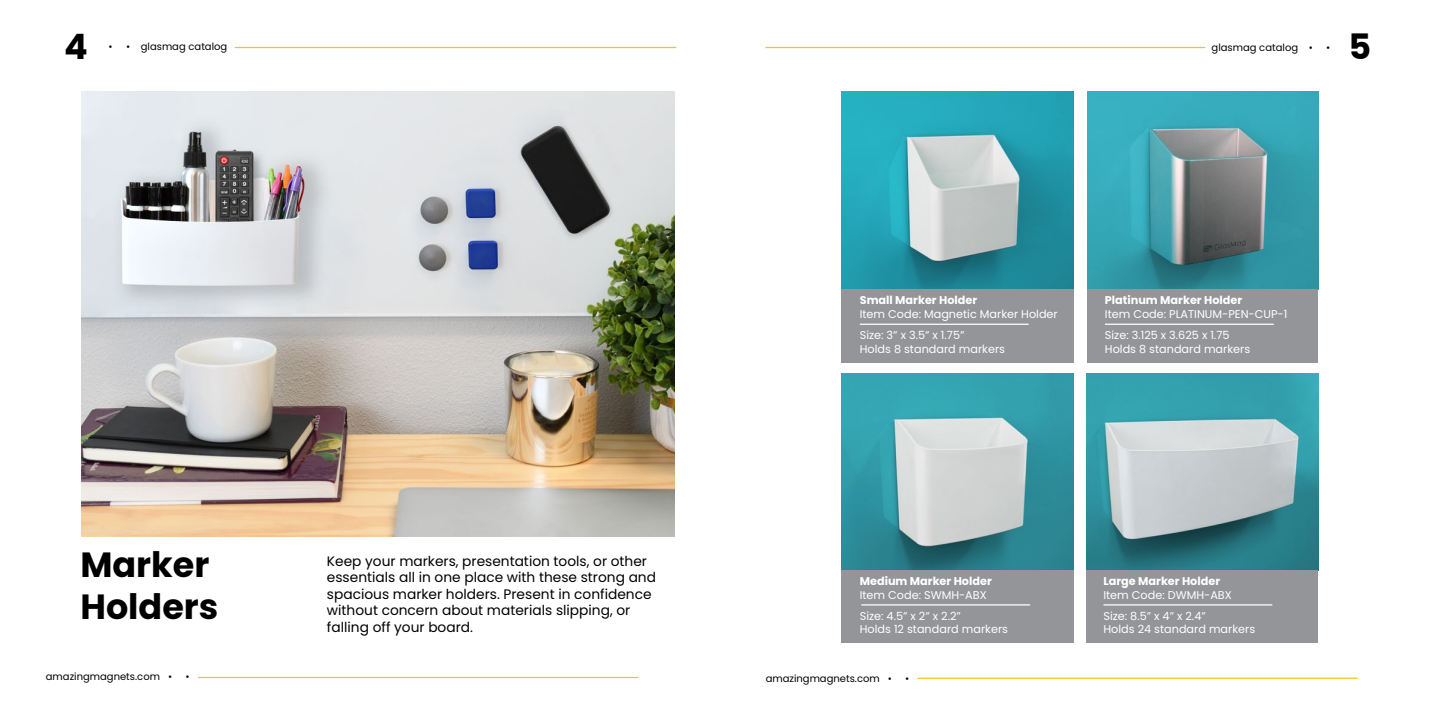
<style>
.page{position:relative;width:1440px;height:720px;background:#fff}
.page>*{position:absolute;margin:0;border:0;box-sizing:border-box;transform-origin:0 0}
.t1{font:700 35px/42px "Poppins";color:#000}
.t2{font:13.75px/16.5px "Poppins";color:#000}
.t3{font:11.25px/21.1px "Poppins";color:#fff}
.t4{font:700 11.25px "Poppins";color:#fff}
.t5{font:10px "Poppins";color:#000}
.s1{font-weight:700;font-size:35px}
</style>
<div class="page">
<hr style="left:765px;top:47px;width:440px;height:1px;background:#fbc311">
<hr style="left:917px;top:678px;width:441px;height:1px;background:#fbc311">
<hr style="left:235px;top:47px;width:441px;height:1px;background:#fbc311">
<hr style="left:198px;top:677px;width:440px;height:1px;background:#fbc311">
<img style="left:842px;top:92px;width:232px;height:197px">
<img style="left:842px;top:373px;width:232px;height:197px">
<img style="left:1087px;top:92px;width:231px;height:197px">
<div style="left:842px;top:289px;width:232px;height:74px;background:#939598"></div>
<div style="left:1087px;top:289px;width:231px;height:74px;background:#939598"></div>
<img style="left:1087px;top:373px;width:231px;height:197px">
<div style="left:842px;top:570px;width:232px;height:73px;background:#939598"></div>
<div style="left:1087px;top:570px;width:231px;height:73px;background:#939598"></div>
<hr style="left:860px;top:324px;width:169px;height:1px;background:#fff">
<hr style="left:861px;top:604px;width:169px;height:2px;background:#fff">
<hr style="left:1103px;top:604px;width:169px;height:2px;background:#fff">
<hr style="left:1105px;top:324px;width:169px;height:1px;background:#fff">
<img style="left:82px;top:92px;width:593px;height:444px">
<h1 class="t1" style="left:64px;top:26px;width:25px">4</h1>
<p class="t5" style="left:109px;top:41px;width:120px">• • glasmag catalog</p>
<h1 class="t1" style="left:80px;top:544px;width:140px">Marker<br>Holders</h1>
<p class="t2" style="left:327px;top:553px;width:331px">Keep your markers, presentation tools, or other essentials all in one place with these strong and spacious marker holders. Present in confidence without concern about materials slipping, or falling off your board.</p>
<p class="t5" style="left:46px;top:671px;width:128px">amazingmagnets.com •</p>
<p class="t5" style="left:186px;top:671px;width:6px">•</p>
<p class="t5" style="left:1212px;top:42px;width:103px">glasmag catalog •</p>
<p class="t5" style="left:1326px;top:42px;width:46px">• <span class="s1">5</span></p>
<p class="t4" style="left:860px;top:294px;width:119px">Small Marker Holder</p>
<p class="t3" style="left:860px;top:303px;width:200px;line-height:21.8px">Item Code: Magnetic Marker Holder<br>Size: 3” x 3.5” x 1.75”</p>
<p class="t3" style="left:860px;top:338px;width:147px">Holds 8 standard markers</p>
<p class="t4" style="left:1105px;top:294px;width:139px">Platinum Marker Holder</p>
<p class="t3" style="left:1105px;top:303px;width:184px;line-height:21.6px">Item Code: PLATINUM-PEN-CUP-1<br>Size: 3.125 x 3.625 x 1.75</p>
<p class="t3" style="left:1105px;top:338px;width:147px">Holds 8 standard markers</p>
<p class="t4" style="left:860px;top:575px;width:134px">Medium Marker Holder</p>
<p class="t3" style="left:860px;top:584px;width:129px">Item Code: SWMH-ABX<br>Size: 4.5” x 2” x 2.2”</p>
<p class="t3" style="left:860px;top:619px;width:150px">Holds 12 standard markers</p>
<p class="t5" style="left:766px;top:673px;width:128px">amazingmagnets.com •</p>
<p class="t5" style="left:905px;top:673px;width:6px">•</p>
<p class="t4" style="left:1103px;top:575px;width:118px">Large Marker Holder</p>
<p class="t3" style="left:1103px;top:584px;width:130px">Item Code: DWMH-ABX<br>Size: 8.5” x 4” x 2.4”</p>
<p class="t3" style="left:1103px;top:619px;width:153px">Holds 24 standard markers</p>
</div>
